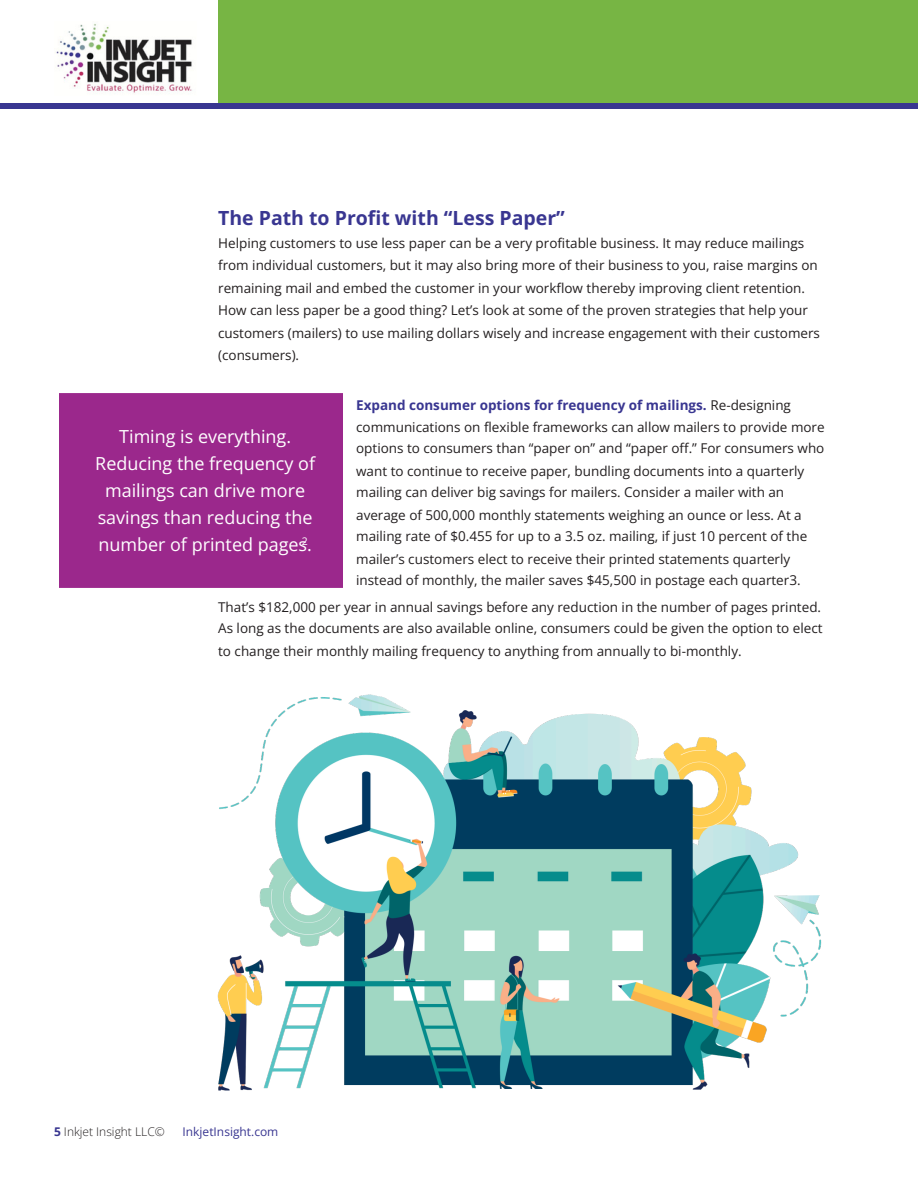
<style>
.page{position:relative;width:918px;height:1188px;background:#fff}
.page>*{position:absolute;margin:0;border:0;box-sizing:border-box;transform-origin:0 0}
.t1{font:700 19.5px "Open Sans";color:#393691}
.t2{font:18px/27px "Open Sans";color:#fff;text-align:center}
.t3{font:13.5px/21.9px "Open Sans";color:#231f20}
.t4{font:300 12px "Open Sans";color:#231f20}
.t5{font:12px "Open Sans";color:#393691}
.t6{font:10.5px "Open Sans";color:#fff}
.s1{font-weight:700;color:#393691}
</style>
<div class="page">
<img style="left:55px;top:23px;width:137px;height:70px">
<div style="left:59px;top:393px;width:284px;height:195px;background:#9b288c"></div>
<div style="left:218px;top:0;width:700px;height:103px;background:#77b544"></div>
<div style="left:0;top:103px;width:918px;height:5px;background:#393691"></div>
<img style="left:217px;top:694px;width:605px;height:397px">
<h1 class="t1" style="left:218px;top:204px;width:348px">The Path to Profit with “Less Paper”</h1>
<h1 class="t3" style="left:218px;top:231px;width:603px;line-height:22.5px">Helping customers to use less paper can be a very profitable business. It may reduce mailings from individual customers, but it may also bring more of their business to you, raise margins on remaining mail and embed the customer in your workflow thereby improving client retention.<br>How can less paper be a good thing? Let’s look at some of the proven strategies that help your customers (mailers) to use mailing dollars wisely and increase engagement with their customers (consumers).</h1>
<p class="t3" style="left:356px;top:393px;width:470px"><span class="s1">Expand consumer options for frequency of mailings.</span> Re-designing communications on flexible frameworks can allow mailers to provide more options to consumers than “paper on” and “paper off.” For consumers who want to continue to receive paper, bundling documents into a quarterly mailing can deliver big savings for mailers. Consider a mailer with an average of 500,000 monthly statements weighing an ounce or less. At a mailing rate of $0.455 for up to a 3.5 oz. mailing, if just 10 percent of the</p>
<h2 class="t3" style="left:356px;top:548px;width:446px;line-height:21.3px">mailer’s customers elect to receive their printed statements quarterly instead of monthly, the mailer saves $45,500 in postage each quarter3.</h2>
<h2 class="t2" style="left:95px;top:422px;width:221px">Timing is everything.<br>Reducing the frequency of mailings can drive more savings than reducing the number of printed pages.</h2>
<h2 class="t6" style="left:302px;top:534px;width:7px">2</h2>
<p class="t3" style="left:218px;top:596px;width:606px;text-align:justify">That’s $182,000 per year in annual savings before any reduction in the number of pages printed.<br>As long as the documents are also available online, consumers could be given the option to elect to change their monthly mailing frequency to anything from annually to bi-monthly.</p>
<p class="t4" style="left:54px;top:1123px;width:112px"><span class="s1">5</span> Inkjet Insight LLC©</p>
<p class="t5" style="left:183px;top:1123px;width:97px">InkjetInsight.com</p>
</div>
